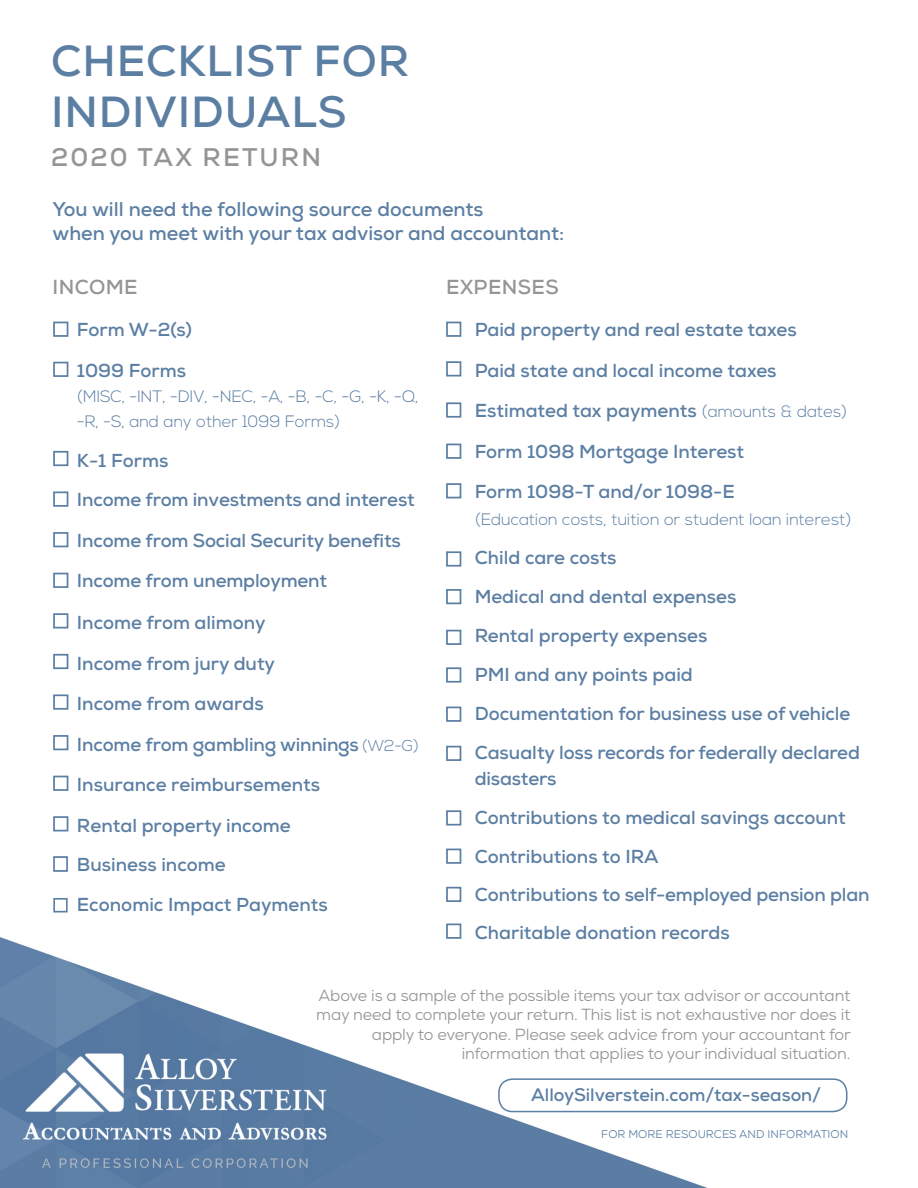
<style>
.page{position:relative;width:918px;height:1188px;background:#fff}
.page>*{position:absolute;margin:0;border:0;box-sizing:border-box;transform-origin:0 0}
.t1{font:700 43.5px/51px "Nexa";letter-spacing:.02em;color:#5b7ea3}
.t2{font:700 25.5px "Nexa";letter-spacing:.085em;color:#959595}
.t3{font:700 20.25px "Nexa";letter-spacing:.02em;color:#959595}
.t4{font:700 19.8px/23.9px "Nexa";color:#5b7ea3}
.t5{font:700 18.75px/40.3px "Nexa";color:#5b7ea3}
.t6{font:700 18px "Nexa";color:#5b7ea3}
.t7{font:300 16.5px/24.8px "Nexa";color:#5b7ea3}
.t8{font:16.2px/19.5px "Nexa";letter-spacing:-.01em;color:#959595;text-align:right}
.t9{font:11.25px "Nexa";letter-spacing:.005em;color:#5b7ea3}
.s1{font-weight:300;font-size:15.75px}
.s2{font-weight:300;font-size:16.5px}
</style>
<div class="page">
<img style="left:0;top:321px;width:848px;height:867px">
<div style="left:498px;top:1078px;width:349px;height:34px;border:2px solid #5b7ea3;border-radius:14px"></div>
<div style="left:446px;top:322px;width:15px;height:15px;border:2px solid #5b7ea3"></div>
<div style="left:446px;top:361px;width:15px;height:16px;border:2px solid #5b7ea3"></div>
<div style="left:446px;top:402px;width:15px;height:16px;border:2px solid #5b7ea3"></div>
<div style="left:446px;top:444px;width:15px;height:15px;border:2px solid #5b7ea3"></div>
<div style="left:446px;top:483px;width:15px;height:15px;border:2px solid #5b7ea3"></div>
<div style="left:446px;top:551px;width:15px;height:16px;border:2px solid #5b7ea3"></div>
<div style="left:446px;top:589px;width:15px;height:15px;border:2px solid #5b7ea3"></div>
<div style="left:446px;top:630px;width:15px;height:15px;border:2px solid #5b7ea3"></div>
<div style="left:446px;top:667px;width:15px;height:16px;border:2px solid #5b7ea3"></div>
<div style="left:446px;top:707px;width:15px;height:15px;border:2px solid #5b7ea3"></div>
<div style="left:446px;top:746px;width:15px;height:15px;border:2px solid #5b7ea3"></div>
<div style="left:446px;top:810px;width:15px;height:16px;border:2px solid #5b7ea3"></div>
<div style="left:446px;top:849px;width:15px;height:15px;border:2px solid #5b7ea3"></div>
<div style="left:446px;top:887px;width:15px;height:15px;border:2px solid #5b7ea3"></div>
<div style="left:53px;top:322px;width:15px;height:15px;border:2px solid #5b7ea3"></div>
<div style="left:53px;top:362px;width:15px;height:15px;border:2px solid #5b7ea3"></div>
<div style="left:53px;top:451px;width:15px;height:15px;border:2px solid #5b7ea3"></div>
<div style="left:53px;top:491px;width:15px;height:16px;border:2px solid #5b7ea3"></div>
<div style="left:53px;top:532px;width:15px;height:15px;border:2px solid #5b7ea3"></div>
<div style="left:53px;top:573px;width:15px;height:15px;border:2px solid #5b7ea3"></div>
<div style="left:53px;top:613px;width:15px;height:16px;border:2px solid #5b7ea3"></div>
<div style="left:53px;top:654px;width:15px;height:15px;border:2px solid #5b7ea3"></div>
<div style="left:53px;top:694px;width:15px;height:16px;border:2px solid #5b7ea3"></div>
<div style="left:53px;top:735px;width:15px;height:15px;border:2px solid #5b7ea3"></div>
<div style="left:53px;top:776px;width:15px;height:15px;border:2px solid #5b7ea3"></div>
<div style="left:53px;top:816px;width:15px;height:15px;border:2px solid #5b7ea3"></div>
<div style="left:446px;top:924px;width:15px;height:15px;border:2px solid #5b7ea3"></div>
<div style="left:53px;top:898px;width:15px;height:14px;border:2px solid #5b7ea3"></div>
<div style="left:53px;top:856px;width:15px;height:16px;border:2px solid #5b7ea3"></div>
<p class="t1" style="left:51px;top:36px;width:360px">CHECKLIST FOR<br>INDIVIDUALS</p>
<p class="t2" style="left:51px;top:141px;width:272px">2020 TAX RETURN</p>
<p class="t4" style="left:52px;top:197px;width:513px">You will need the following source documents<br>when you meet with your tax advisor and accountant:</p>
<p class="t3" style="left:52px;top:274px;width:87px">INCOME</p>
<p class="t3" style="left:446px;top:274px;width:114px">EXPENSES</p>
<p class="t5" style="left:77px;top:310px;width:117px">Form W-2(s)<br>1099 Forms</p>
<p class="t7" style="left:77px;top:385px;width:343px">(MISC, -INT, -DIV, -NEC, -A, -B, -C, -G, -K, -Q, -R, -S, and any other 1099 Forms)</p>
<p class="t5" style="left:77px;top:441px;width:339px">K-1 Forms<br>Income from investments and interest<br>Income from Social Security benefits<br>Income from unemployment</p>
<p class="t5" style="left:77px;top:603px;width:343px">Income from alimony<br>Income from jury duty<br>Income from awards<br>Income from gambling winnings <span class="s1">(W2-G)<br></span>Insurance reimbursements<br>Rental property income<br>Business income<br>Economic Impact Payments</p>
<p class="t5" style="left:475px;top:310px;width:324px">Paid property and real estate taxes</p>
<p class="t5" style="left:475px;top:350px;width:303px">Paid state and local income taxes</p>
<p class="t5" style="left:475px;top:391px;width:374px">Estimated tax payments <span class="s2">(amounts &amp; dates)</span></p>
<p class="t5" style="left:475px;top:431px;width:271px">Form 1098 Mortgage Interest</p>
<p class="t5" style="left:475px;top:472px;width:262px">Form 1098-T and/or 1098-E</p>
<p class="t7" style="left:475px;top:508px;width:378px">(Education costs, tuition or student loan interest)</p>
<p class="t5" style="left:475px;top:538px;width:143px">Child care costs</p>
<p class="t5" style="left:475px;top:577px;width:263px">Medical and dental expenses</p>
<p class="t5" style="left:475px;top:616px;width:234px">Rental property expenses</p>
<p class="t5" style="left:475px;top:655px;width:220px">PMI and any points paid</p>
<p class="t5" style="left:475px;top:694px;width:377px">Documentation for business use of vehicle</p>
<p class="t5" style="left:475px;top:740px;width:387px;line-height:25.5px">Casualty loss records for federally declared disasters</p>
<p class="t5" style="left:475px;top:797px;width:373px">Contributions to medical savings account</p>
<p class="t5" style="left:475px;top:836px;width:185px">Contributions to IRA</p>
<p class="t5" style="left:475px;top:874px;width:396px">Contributions to self-employed pension plan</p>
<p class="t5" style="left:475px;top:913px;width:257px">Charitable donation records</p>
<p class="t8" style="left:316px;top:985px;width:536px">Above is a sample of the possible items your tax advisor or accountant may need to complete your return. This list is not exhaustive nor does it apply to everyone. Please seek advice from your accountant for information that applies to your individual situation.</p>
<p class="t6" style="left:531px;top:1084px;width:292px">AlloySilverstein.com/tax-season/</p>
<p class="t9" style="left:601px;top:1127px;width:249px">FOR MORE RESOURCES AND INFORMATION</p>
</div>
